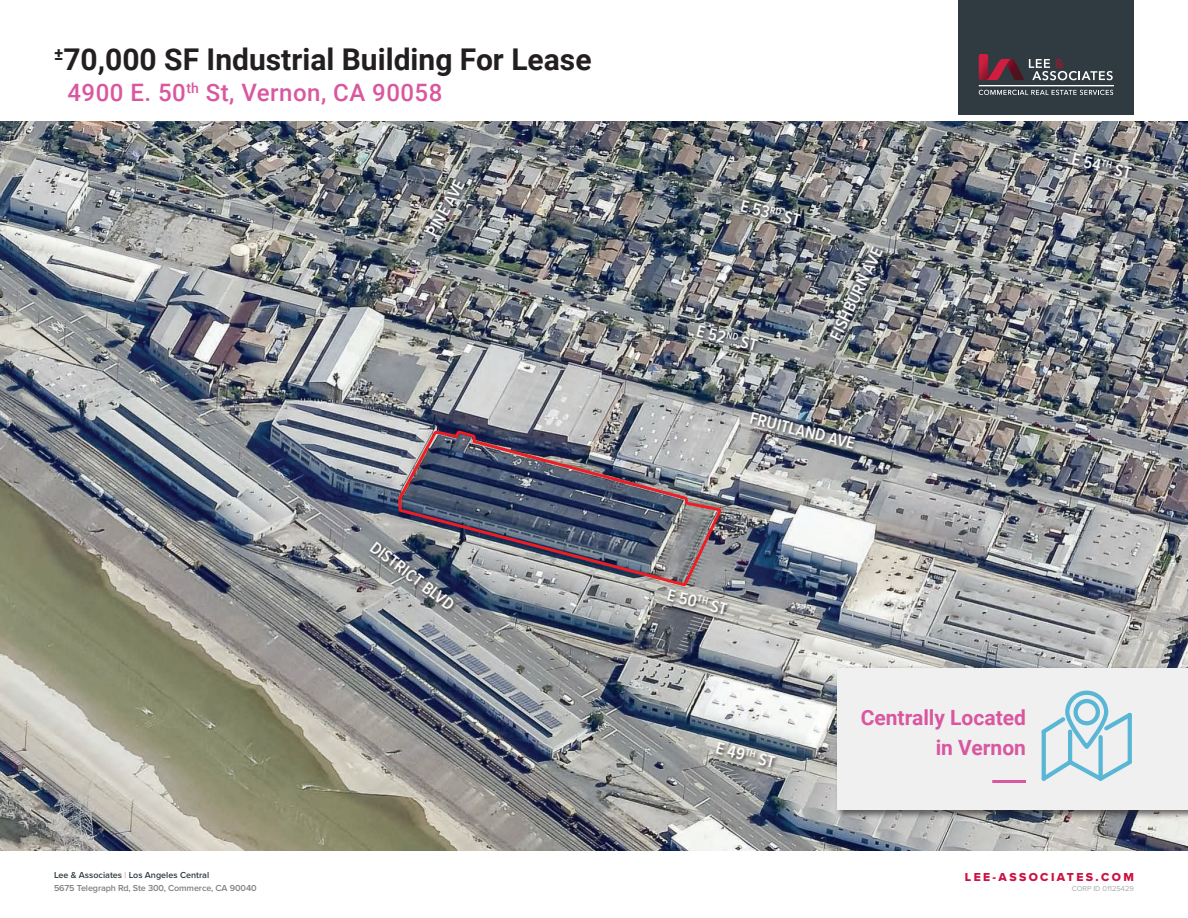
<style>
.page{position:relative;width:1188px;height:918px;background:#fff}
.page>*{position:absolute;margin:0;border:0;box-sizing:border-box;transform-origin:0 0}
.t1{font:700 30px "Roboto";color:#231f20}
.t2{font:500 24px "Roboto";letter-spacing:.02em;color:#d957a0}
._15pt_Size_Align_Left{font:700 21px/30px "Roboto";color:#d957a0;text-align:right}
.t3{font:600 17.55px "Proxima Nova Cond";color:#fff}
.t4{font:12px "Proxima Nova Extrabld";letter-spacing:.2em;color:#cd1141}
.t5{font:600 9px "Proxima Nova";letter-spacing:-.01em;color:#7e8083}
.t6{font:600 9px "Proxima Nova";color:#2f3b41}
.t7{font:7.5px "Proxima Nova";color:#a8aaad}
.s1{font-family:"Proxima Nova T";font-weight:100;color:#cd1141}
</style>
<div class="page">
<img style="left:0;top:122px;width:1188px;height:728px">
<img style="left:0;top:141px;width:1188px;height:647px">
<img style="left:398px;top:431px;width:323px;height:155px">
<div style="left:835px;top:666px;width:353px;height:154px;background:#231f20;opacity:.65"></div>
<div style="left:837px;top:668px;width:351px;height:142px;background:#f0f0f1"></div>
<svg style="left:1041px;top:756px;width:91px;height:25px"></svg>
<svg style="left:1041px;top:709px;width:91px;height:28px"></svg>
<div style="left:1065px;top:691px;width:43px;height:58px;border:4px solid #59b6d5;border-radius:19px"></div>
<div style="left:1074px;top:699px;width:26px;height:26px;border:4px solid #59b6d5;border-radius:50%"></div>
<hr style="left:1068px;top:732px;width:4px;height:30px;background:#59b6d5">
<div style="left:1098px;top:737px;width:5px;height:42px;background:#59b6d5"></div>
<svg style="left:1128px;top:715px;width:4px;height:47px"></svg>
<svg style="left:1042px;top:732px;width:4px;height:47px"></svg>
<hr style="left:992px;top:780px;width:34px;height:3px;background:#d957a0">
<div style="left:958px;top:0;width:176px;height:115px;background:#2f3b41"></div>
<svg style="left:979px;top:54px;width:134px;height:26px"></svg>
<hr style="left:979px;top:86px;width:135px;height:1px;background:#fff">
<svg style="left:979px;top:90px;width:134px;height:5px"></svg>
<h1 class="t1" style="left:54px;top:38px;width:539px"><sup>±</sup>70,000 SF Industrial Building For Lease</h1>
<h2 class="t2" style="left:68px;top:76px;width:376px">4900 E. 50<sup>th</sup> St, Vernon, CA 90058</h2>
<p class="t3" style="left:420px;top:229px;width:63px;rotate:-62deg">PINE AVE</p>
<p class="t3" style="left:380px;top:535px;width:102px;rotate:38deg">DISTRICT BLVD</p>
<p class="t3" style="left:744px;top:193px;width:63px;rotate:14deg">E 53<sup>RD</sup> ST</p>
<p class="t3" style="left:700px;top:318px;width:63px;rotate:14deg">E 52<sup>ND</sup> ST</p>
<p class="t3" style="left:823px;top:333px;width:102px;rotate:-64deg">FISHBURN AVE</p>
<p class="t3" style="left:753px;top:405px;width:109px;rotate:14deg">FRUITLAND AVE</p>
<p class="t3" style="left:1075px;top:146px;width:62px;rotate:14deg">E 54<sup>TH</sup> ST</p>
<p class="t3" style="left:671px;top:582px;width:62px;rotate:14deg">E 50<sup>TH</sup> ST</p>
<p class="t3" style="left:719px;top:735px;width:62px;rotate:14deg">E 49<sup>TH</sup> ST</p>
<p class="_15pt_Size_Align_Left" style="left:861px;top:701px;width:167px">Centrally Located in Vernon</p>
<p class="t6" style="left:54px;top:868px;width:157px">Lee &amp; Associates <span class="s1">|</span> Los Angeles Central</p>
<p class="t4" style="left:965px;top:868px;width:171px">LEE-ASSOCIATES.COM</p>
<p class="t5" style="left:54px;top:881px;width:204px">5675 Telegraph Rd, Ste 300, Commerce, CA 90040</p>
<p class="t7" style="left:1072px;top:884px;width:64px">CORP ID 01125429</p>
</div>
